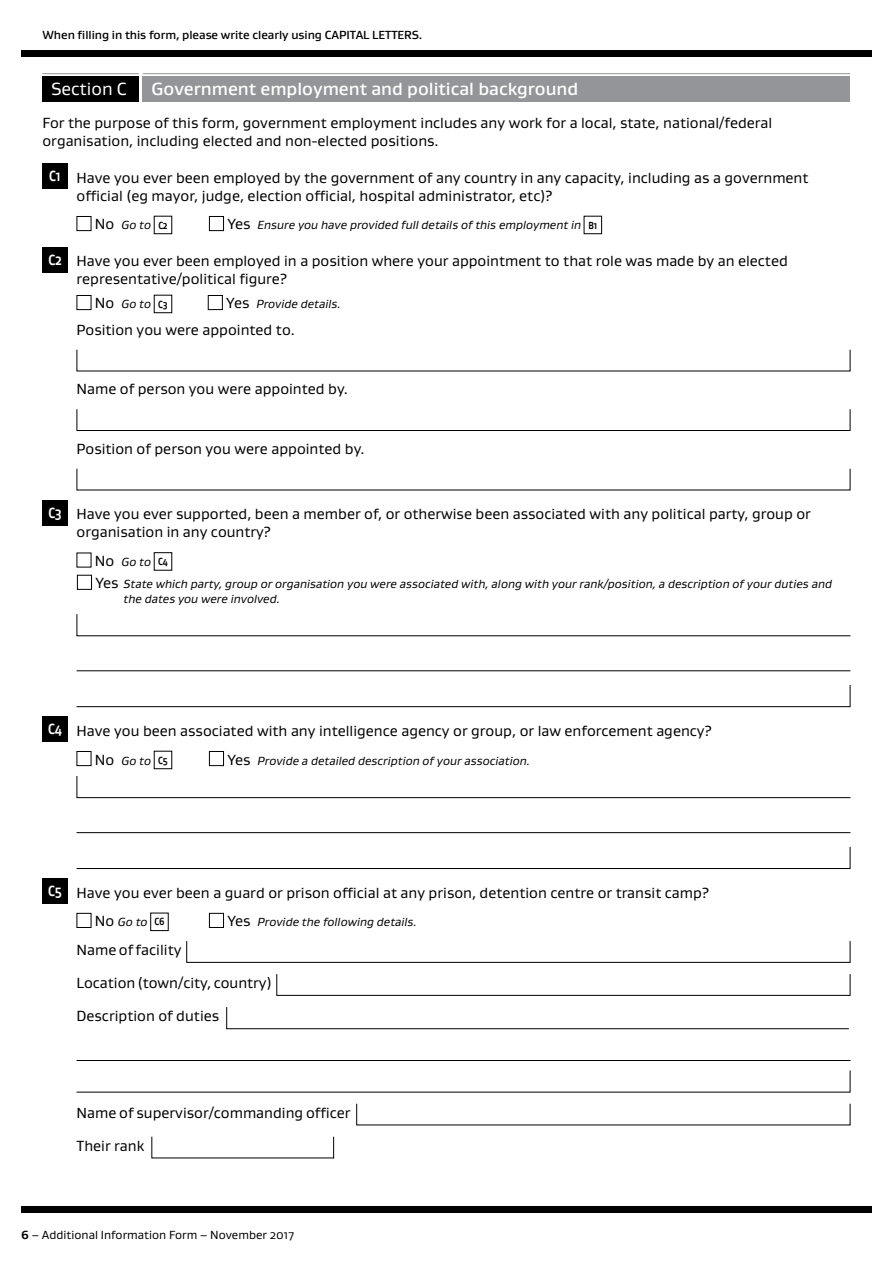
<style>
.page{position:relative;width:893px;height:1263px;background:#fff}
.page>*{position:absolute;margin:0;border:0;box-sizing:border-box;transform-origin:0 0}
.t1{font:500 18px "Gustan";color:#fff}
.t2{font:18px "Gustan";color:#fff}
.t3{font:15px/18px "Gustan";color:#000}
.t4{font:italic 12px/22.2px "Gustan";color:#000}
.t5{font:500 12px "Gustan";letter-spacing:-.005em;color:#000}
.t6{font:12px "Gustan";color:#000}
.s1{font-weight:700;color:#fff}
.s2{font-style:normal;font-size:15px}
.s3{font-weight:700;font-style:normal;font-size:10.5px}
.s4{font-weight:700}
</style>
<div class="page">
<div style="left:21px;top:50px;width:851px;height:7px;background:#000"></div>
<div style="left:21px;top:1206px;width:851px;height:7px;background:#000"></div>
<div style="left:43px;top:77px;width:96px;height:25px;background:#000"></div>
<hr style="left:43px;top:73px;width:96px;height:1px;background:#939598">
<div style="left:143px;top:77px;width:707px;height:25px;background:#939598"></div>
<hr style="left:143px;top:73px;width:707px;height:1px;background:#939598">
<div style="left:43px;top:164px;width:25px;height:25px;background:#000"></div>
<div style="left:77px;top:216px;width:14px;height:15px;border:1px solid #000"></div>
<div style="left:154px;top:216px;width:18px;height:18px;border:1px solid #000"></div>
<div style="left:209px;top:216px;width:15px;height:15px;border:1px solid #000"></div>
<div style="left:584px;top:216px;width:18px;height:18px;border:1px solid #000"></div>
<div style="left:43px;top:247px;width:25px;height:25px;background:#000"></div>
<div style="left:77px;top:295px;width:14px;height:15px;border:1px solid #000"></div>
<div style="left:154px;top:295px;width:18px;height:18px;border:1px solid #000"></div>
<div style="left:208px;top:295px;width:15px;height:15px;border:1px solid #000"></div>
<div style="left:77px;top:409px;width:773px;height:22px;border:1px solid #000"></div>
<div style="left:43px;top:500px;width:25px;height:25px;background:#000"></div>
<div style="left:154px;top:552px;width:18px;height:18px;border:1px solid #000"></div>
<div style="left:77px;top:575px;width:15px;height:15px;border:1px solid #000"></div>
<svg style="left:76px;top:614px;width:775px;height:22px"></svg>
<hr style="left:77px;top:670px;width:773px;height:1px;background:#000">
<svg style="left:76px;top:685px;width:775px;height:22px"></svg>
<div style="left:43px;top:717px;width:25px;height:25px;background:#000"></div>
<div style="left:77px;top:751px;width:14px;height:15px;border:1px solid #000"></div>
<div style="left:154px;top:751px;width:18px;height:18px;border:1px solid #000"></div>
<div style="left:209px;top:751px;width:15px;height:15px;border:1px solid #000"></div>
<svg style="left:76px;top:776px;width:775px;height:22px"></svg>
<hr style="left:77px;top:832px;width:773px;height:1px;background:#000">
<svg style="left:76px;top:846px;width:775px;height:23px"></svg>
<div style="left:43px;top:879px;width:25px;height:25px;background:#000"></div>
<div style="left:77px;top:913px;width:14px;height:15px;border:1px solid #000"></div>
<div style="left:150px;top:913px;width:18px;height:18px;border:1px solid #000"></div>
<div style="left:209px;top:913px;width:15px;height:15px;border:1px solid #000"></div>
<div style="left:186px;top:941px;width:664px;height:22px;border:1px solid #000"></div>
<div style="left:276px;top:974px;width:574px;height:22px;border:1px solid #000"></div>
<svg style="left:226px;top:1007px;width:623px;height:22px"></svg>
<hr style="left:77px;top:1060px;width:773px;height:1px;background:#000">
<svg style="left:76px;top:1070px;width:775px;height:23px"></svg>
<p class="t5" style="left:43px;top:27px;width:381px">When filling in this form, please write clearly using CAPITAL LETTERS.</p>
<p class="t2" style="left:51px;top:77px;width:77px">Section C</p>
<p class="t1" style="left:151px;top:77px;width:428px">Government employment and political background</p>
<p class="t3" style="left:43px;top:114px;width:731px">For the purpose of this form, government employment includes any work for a local, state, national/federal organisation, including elected and non-elected positions.</p>
<p class="t3" style="left:77px;top:168px;width:733px;text-indent:-27px"><span class="s1">C1</span> Have you ever been employed by the government of any country in any capacity, including as a government official (eg mayor, judge, election official, hospital administrator, etc)?</p>
<p class="t4" style="left:95px;top:214px;width:74px"><span class="s2">No</span> Go to <span class="s3">C2</span></p>
<p class="t4" style="left:227px;top:214px;width:371px"><span class="s2">Yes</span> Ensure you have provided full details of this employment in <span class="s3">B1</span></p>
<p class="t3" style="left:77px;top:251px;width:713px;text-indent:-28px"><span class="s1">C2</span> Have you ever been employed in a position where your appointment to that role was made by an elected representative/political figure?</p>
<p class="t4" style="left:95px;top:293px;width:74px"><span class="s2">No</span> Go to <span class="s3">C3</span></p>
<p class="t4" style="left:226px;top:293px;width:116px"><span class="s2">Yes</span> Provide details.</p>
<p class="t3" style="left:77px;top:320px;width:220px">Position you were appointed to.</p>
<p class="t3" style="left:77px;top:380px;width:273px">Name of person you were appointed by.</p>
<p class="t3" style="left:77px;top:439px;width:290px">Position of person you were appointed by.</p>
<p class="t3" style="left:77px;top:505px;width:736px;text-indent:-28px"><span class="s1">C3</span> Have you ever supported, been a member of, or otherwise been associated with any political party, group or organisation in any country?</p>
<p class="t4" style="left:95px;top:550px;width:739px"><span class="s2">No</span> Go to <span class="s3">C4<br></span><span class="s2">Yes</span> State which party, group or organisation you were associated with, along with your rank/position, a description of your duties and</p>
<p class="t4" style="left:124px;top:587px;width:158px">the dates you were involved.</p>
<p class="t3" style="left:48px;top:721px;width:665px"><span class="s1">C4</span> Have you been associated with any intelligence agency or group, or law enforcement agency?</p>
<p class="t4" style="left:95px;top:749px;width:74px"><span class="s2">No</span> Go to <span class="s3">C5</span></p>
<p class="t4" style="left:227px;top:749px;width:304px"><span class="s2">Yes</span> Provide a detailed description of your association.</p>
<p class="t3" style="left:48px;top:883px;width:662px"><span class="s1">C5</span> Have you ever been a guard or prison official at any prison, detention centre or transit camp?</p>
<p class="t4" style="left:95px;top:911px;width:71px"><span class="s2">No</span> Go to <span class="s3">C6</span></p>
<p class="t4" style="left:227px;top:911px;width:191px"><span class="s2">Yes</span> Provide the following details.</p>
<p class="t3" style="left:77px;top:933px;width:197px;line-height:33px">Name of facility<br>Location (town/city, country)</p>
<p class="t3" style="left:77px;top:1007px;width:144px">Description of duties</p>
<p class="t3" style="left:77px;top:1095px;width:276px;line-height:33px">Name of supervisor/commanding officer<br>Their rank</p>
<p class="t6" style="left:21px;top:1227px;width:274px"><span class="s4">6</span> – Additional Information Form – November 2017</p>
</div>
